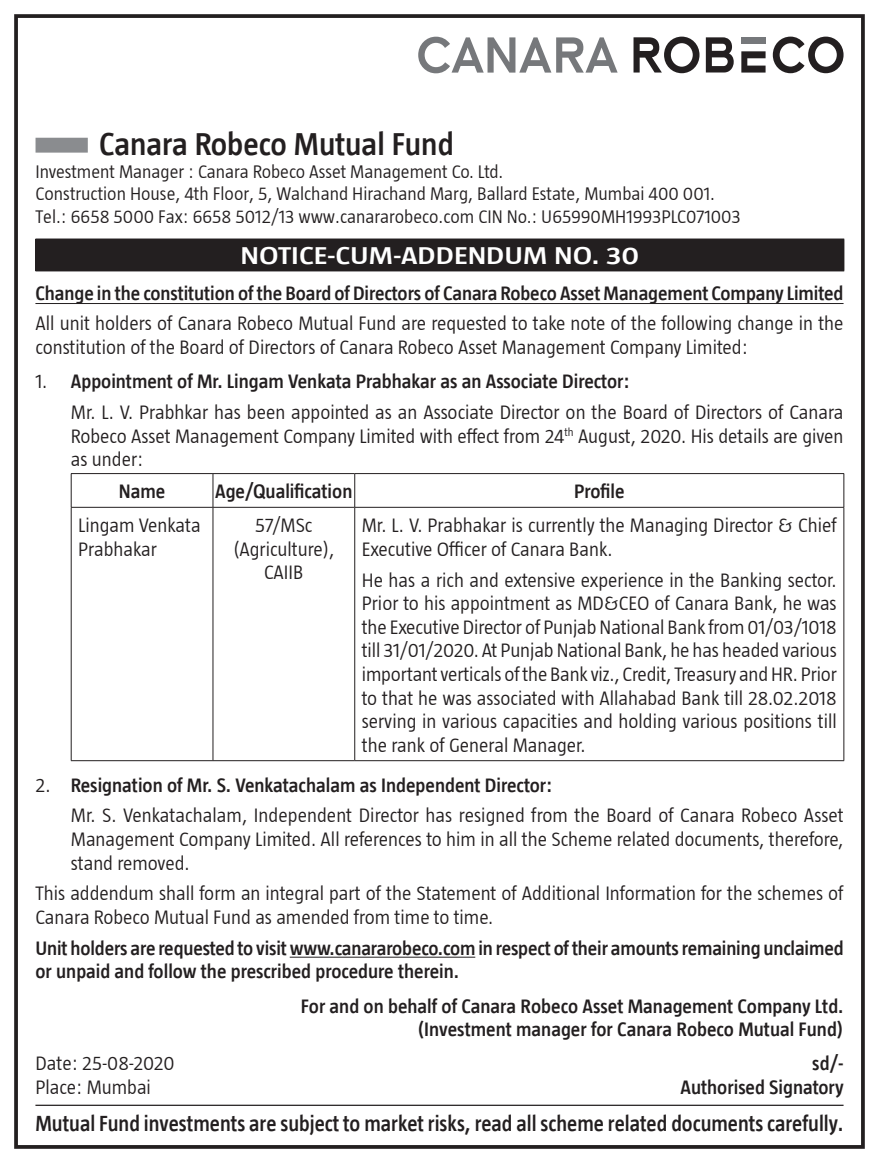
<style>
.page{position:relative;width:879px;height:1163px;background:#fff}
.page>*{position:absolute;margin:0;border:0;box-sizing:border-box;transform-origin:0 0}
.t1{font:600 32.5px "Taz";color:#231f20}
.t2{font:600 25px "Taz";color:#fff;scale:1.25 1}
.t3{font:600 22.5px "Taz";color:#231f20;scale:.95 1}
.t4{font:300 20px/23.5px "Taz";color:#231f20}
.t5{font:600 20px/23.5px "Taz";color:#231f20}
.t6{font:300 18.75px/22.5px "Taz";color:#231f20}
.s1{font-weight:600}
</style>
<div class="page">
<div style="left:14px;top:14px;width:851px;height:1134px;border:4px solid #231f20"></div>
<div style="left:36px;top:138px;width:52px;height:15px;background:#8a8c8f;border:2px solid #8a8c8f"></div>
<div style="left:36px;top:239px;width:808px;height:32px;background:#231f20"></div>
<hr style="left:35px;top:238px;width:809px;height:1px;background:#231f20">
<hr style="left:35px;top:239px;width:1px;height:31px;background:#231f20">
<hr style="left:35px;top:270px;width:809px;height:1px;background:#231f20">
<svg style="left:706px;top:37px;width:28px;height:35px"></svg>
<svg style="left:633px;top:37px;width:66px;height:36px"></svg>
<svg style="left:773px;top:37px;width:70px;height:36px"></svg>
<svg style="left:741px;top:51px;width:24px;height:22px"></svg>
<svg style="left:418px;top:37px;width:199px;height:36px"></svg>
<div style="left:741px;top:37px;width:24px;height:7px;background:#76787b"></div>
<hr style="left:35px;top:303px;width:808px;height:1px;background:#231f20">
<hr style="left:290px;top:956px;width:185px;height:1px;background:#231f20">
<hr style="left:35px;top:1104px;width:808px;height:1px;background:#231f20">
<hr style="left:71px;top:473px;width:142px;height:1px;background:#231f20">
<hr style="left:71px;top:474px;width:1px;height:33px;background:#231f20">
<hr style="left:213px;top:473px;width:142px;height:1px;background:#231f20">
<hr style="left:212px;top:474px;width:1px;height:33px;background:#231f20">
<hr style="left:355px;top:473px;width:489px;height:1px;background:#231f20">
<hr style="left:354px;top:474px;width:1px;height:33px;background:#231f20">
<hr style="left:843px;top:474px;width:1px;height:33px;background:#231f20">
<hr style="left:71px;top:507px;width:142px;height:1px;background:#231f20">
<hr style="left:71px;top:507px;width:1px;height:253px;background:#231f20">
<hr style="left:213px;top:507px;width:142px;height:1px;background:#231f20">
<hr style="left:212px;top:507px;width:1px;height:253px;background:#231f20">
<hr style="left:355px;top:507px;width:489px;height:1px;background:#231f20">
<hr style="left:354px;top:507px;width:1px;height:253px;background:#231f20">
<hr style="left:843px;top:507px;width:1px;height:253px;background:#231f20">
<hr style="left:71px;top:760px;width:142px;height:1px;background:#231f20">
<hr style="left:213px;top:760px;width:142px;height:1px;background:#231f20">
<hr style="left:355px;top:760px;width:489px;height:1px;background:#231f20">
<h1 class="t1" style="left:99px;top:127px;width:356px">Canara Robeco Mutual Fund</h1>
<p class="t6" style="left:35px;top:160px;width:706px">Investment Manager : Canara Robeco Asset Management Co. Ltd.<br>Construction House, 4th Floor, 5, Walchand Hirachand Marg, Ballard Estate, Mumbai 400 001.<br>Tel.: 6658 5000 Fax: 6658 5012/13 www.canararobeco.com CIN No.: U65990MH1993PLC071003</p>
<p class="t2" style="left:240px;top:242px;width:320px">NOTICE-CUM-ADDENDUM NO. 30</p>
<p class="t5" style="left:35px;top:281px;width:809px">Change in the constitution of the Board of Directors of Canara Robeco Asset Management Company Limited</p>
<p class="t4" style="left:35px;top:312px;width:809px">All unit holders of Canara Robeco Mutual Fund are requested to take note of the following change in the constitution of the Board of Directors of Canara Robeco Asset Management Company Limited:</p>
<p class="t4" style="left:71px;top:366px;width:774px;line-height:30.8px;text-indent:-35px">1. <span class="s1">Appointment of Mr. Lingam Venkata Prabhakar as an Associate Director:<br></span>Mr. L. V. Prabhkar has been appointed as an Associate Director on the Board of Directors of Canara</p>
<p class="t4" style="left:71px;top:424px;width:774px">Robeco Asset Management Company Limited with effect from 24<sup>th</sup> August, 2020. His details are given as under:</p>
<p class="t5" style="left:119px;top:480px;width:48px">Name</p>
<p class="t5" style="left:215px;top:480px;width:139px">Age/Qualification</p>
<p class="t5" style="left:574px;top:480px;width:52px">Profile</p>
<p class="t4" style="left:78px;top:513px;width:124px">Lingam Venkata<br>Prabhakar</p>
<p class="t4" style="left:233px;top:513px;width:103px;text-align:center">57/MSc (Agriculture),<br>CAIIB</p>
<p class="t4" style="left:362px;top:513px;width:476px">Mr. L. V. Prabhakar is currently the Managing Director &amp; Chief<br>Executive Officer of Canara Bank.</p>
<p class="t4" style="left:362px;top:568px;width:476px;text-align:justify">He has a rich and extensive experience in the Banking sector.<br>Prior to his appointment as MD&amp;CEO of Canara Bank, he was the Executive Director of Punjab National Bank from 01/03/1018 till 31/01/2020. At Punjab National Bank, he has headed various important verticals of the Bank viz., Credit, Treasury and HR. Prior to that he was associated with Allahabad Bank till 28.02.2018 serving in various capacities and holding various positions till the rank of General Manager.</p>
<p class="t4" style="left:71px;top:769px;width:774px;line-height:30.8px;text-indent:-35px">2. <span class="s1">Resignation of Mr. S. Venkatachalam as Independent Director:<br></span>Mr. S. Venkatachalam, Independent Director has resigned from the Board of Canara Robeco Asset</p>
<p class="t4" style="left:71px;top:827px;width:774px">Management Company Limited. All references to him in all the Scheme related documents, therefore, stand removed.</p>
<p class="t4" style="left:35px;top:881px;width:809px">This addendum shall form an integral part of the Statement of Additional Information for the schemes of<br>Canara Robeco Mutual Fund as amended from time to time.</p>
<p class="t5" style="left:35px;top:935px;width:809px">Unit holders are requested to visit www.canararobeco.com in respect of their amounts remaining unclaimed or unpaid and follow the prescribed procedure therein.</p>
<p class="t5" style="left:301px;top:993px;width:544px;text-align:right">For and on behalf of Canara Robeco Asset Management Company Ltd. (Investment manager for Canara Robeco Mutual Fund)</p>
<p class="t4" style="left:35px;top:1051px;width:141px">Date: 25-08-2020</p>
<p class="t5" style="left:812px;top:1051px;width:33px">sd/-</p>
<p class="t4" style="left:35px;top:1075px;width:117px">Place: Mumbai</p>
<p class="t5" style="left:680px;top:1075px;width:164px">Authorised Signatory</p>
<p class="t3" style="left:35px;top:1111px;width:852px">Mutual Fund investments are subject to market risks, read all scheme related documents carefully.</p>
</div>
